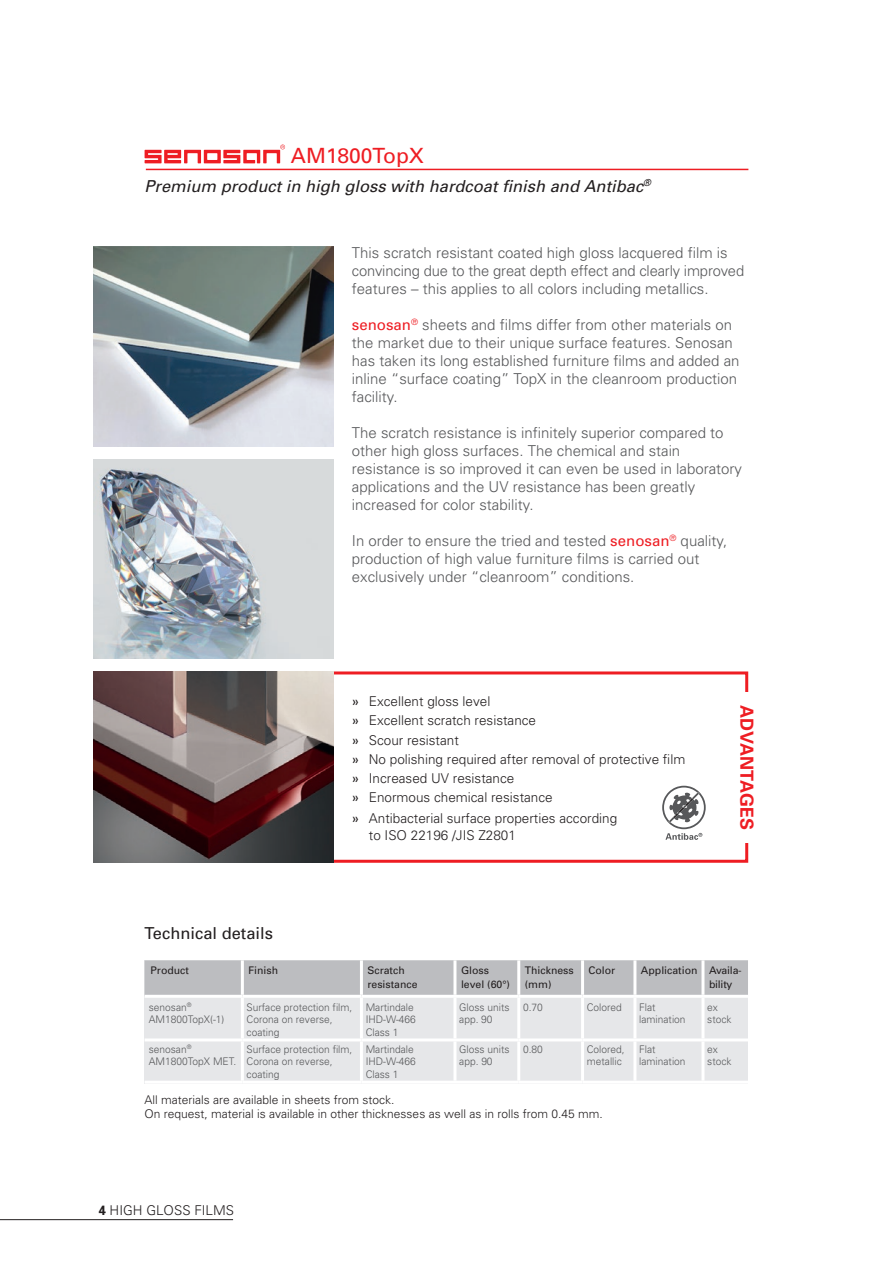
<style>
.page{position:relative;width:893px;height:1263px;background:#fff}
.page>*{position:absolute;margin:0;border:0;box-sizing:border-box;transform-origin:0 0}
.t1{font:21px "Univers";color:#ee1d23}
.t2{font:700 18px "Univers";color:#ee1d23}
.t3{font:italic 16.5px "Univers";color:#231f20}
.t4{font:16.5px "Univers";color:#231f20}
.t5{font:300 15px/18px "Univers";color:#57585a}
.t6{font:300 13.5px/19.2px "Univers";color:#231f20}
.t7{font:300 12px/14.4px "Univers";color:#231f20}
.t8{font:300 10.5px/12.6px "Univers";color:#57585a}
.t9{font:10.5px/13.5px "Univers";color:#231f20}
.s1{font-weight:400;color:#ee1d23}
.s2{font-weight:400}
.s3{font-weight:700}
</style>
<div class="page">
<svg style="left:324px;top:671px;width:425px;height:192px"></svg>
<img style="left:94px;top:672px;width:239px;height:191px">
<img style="left:94px;top:247px;width:239px;height:199px">
<img style="left:94px;top:459px;width:239px;height:200px">
<svg style="left:662px;top:786px;width:44px;height:54px"></svg>
<hr style="left:146px;top:169px;width:602px;height:1px;background:#ee1d23">
<svg style="left:145px;top:145px;width:140px;height:18px"></svg>
<div style="left:145px;top:960px;width:603px;height:124px;background:#e6e7e9"></div>
<div style="left:145px;top:960px;width:603px;height:35px;background:#bcbdc0"></div>
<hr style="left:241px;top:960px;width:3px;height:35px;background:#fff">
<hr style="left:360px;top:960px;width:3px;height:35px;background:#fff">
<hr style="left:453px;top:960px;width:3px;height:35px;background:#fff">
<hr style="left:517px;top:960px;width:3px;height:35px;background:#fff">
<hr style="left:581px;top:960px;width:3px;height:35px;background:#fff">
<hr style="left:633px;top:960px;width:3px;height:35px;background:#fff">
<hr style="left:145px;top:995px;width:97px;height:3px;background:#fff">
<hr style="left:242px;top:995px;width:119px;height:3px;background:#fff">
<hr style="left:361px;top:995px;width:94px;height:3px;background:#fff">
<hr style="left:455px;top:995px;width:64px;height:3px;background:#fff">
<hr style="left:519px;top:995px;width:64px;height:3px;background:#fff">
<hr style="left:583px;top:995px;width:52px;height:3px;background:#fff">
<hr style="left:635px;top:995px;width:68px;height:3px;background:#fff">
<hr style="left:703px;top:995px;width:45px;height:3px;background:#fff">
<hr style="left:241px;top:998px;width:3px;height:40px;background:#fff">
<hr style="left:360px;top:998px;width:3px;height:40px;background:#fff">
<hr style="left:453px;top:998px;width:3px;height:40px;background:#fff">
<hr style="left:517px;top:998px;width:3px;height:40px;background:#fff">
<hr style="left:581px;top:998px;width:3px;height:40px;background:#fff">
<hr style="left:633px;top:998px;width:3px;height:40px;background:#fff">
<hr style="left:145px;top:1038px;width:97px;height:3px;background:#fff">
<hr style="left:242px;top:1038px;width:119px;height:3px;background:#fff">
<hr style="left:241px;top:1041px;width:3px;height:40px;background:#fff">
<hr style="left:361px;top:1038px;width:94px;height:3px;background:#fff">
<hr style="left:360px;top:1041px;width:3px;height:40px;background:#fff">
<hr style="left:455px;top:1038px;width:64px;height:3px;background:#fff">
<hr style="left:453px;top:1041px;width:3px;height:40px;background:#fff">
<hr style="left:519px;top:1038px;width:64px;height:3px;background:#fff">
<hr style="left:517px;top:1041px;width:3px;height:40px;background:#fff">
<hr style="left:583px;top:1038px;width:52px;height:3px;background:#fff">
<hr style="left:581px;top:1041px;width:3px;height:40px;background:#fff">
<hr style="left:635px;top:1038px;width:68px;height:3px;background:#fff">
<hr style="left:633px;top:1041px;width:3px;height:40px;background:#fff">
<hr style="left:703px;top:1038px;width:45px;height:3px;background:#fff">
<hr style="left:145px;top:1081px;width:97px;height:3px;background:#fff">
<hr style="left:242px;top:1081px;width:119px;height:3px;background:#fff">
<hr style="left:361px;top:1081px;width:94px;height:3px;background:#fff">
<hr style="left:455px;top:1081px;width:64px;height:3px;background:#fff">
<hr style="left:519px;top:1081px;width:64px;height:3px;background:#fff">
<hr style="left:583px;top:1081px;width:52px;height:3px;background:#fff">
<hr style="left:635px;top:1081px;width:68px;height:3px;background:#fff">
<hr style="left:703px;top:1081px;width:45px;height:3px;background:#fff">
<hr style="left:701px;top:960px;width:3px;height:35px;background:#fff">
<hr style="left:701px;top:998px;width:3px;height:40px;background:#fff">
<hr style="left:701px;top:1041px;width:3px;height:40px;background:#fff">
<hr style="left:0;top:1219px;width:233px;height:1px;background:#231f20">
<div style="left:740px;top:692px;width:13px;height:151px;background:#fff"></div>
<h1 class="t1" style="left:291px;top:144px;width:135px">AM1800TopX</h1>
<p class="t3" style="left:145px;top:176px;width:508px">Premium product in high gloss with hardcoat finish and Antibac<sup>®</sup></p>
<p class="t5" style="left:352px;top:243px;width:394px">This scratch resistant coated high gloss lacquered film is convincing due to the great depth effect and clearly improved features – this applies to all colors including metallics.</p>
<p class="t5" style="left:352px;top:315px;width:389px"><span class="s1">senosan</span><sup>®</sup> sheets and films differ from other materials on the market due to their unique surface features. Senosan has taken its long established furniture films and added an inline “surface coating” TopX in the cleanroom production facility.</p>
<p class="t5" style="left:352px;top:423px;width:392px">The scratch resistance is infinitely superior compared to other high gloss surfaces. The chemical and stain resistance is so improved it can even be used in laboratory applications and the UV resistance has been greatly increased for color stability.</p>
<p class="t5" style="left:352px;top:531px;width:377px">In order to ensure the tried and tested <span class="s1">senosan</span><sup>®</sup> quality, production of high value furniture films is carried out exclusively under “cleanroom” conditions.</p>
<p class="t6" style="left:352px;top:691px;width:335px"><span class="s2">»</span> Excellent gloss level<br><span class="s2">»</span> Excellent scratch resistance<br><span class="s2">»</span> Scour resistant<br><span class="s2">»</span> No polishing required after removal of protective film <span class="s2">»</span> Increased UV resistance<br><span class="s2">»</span> Enormous chemical resistance</p>
<p class="t6" style="left:369px;top:810px;width:250px;line-height:16.5px;text-indent:-17px"><span class="s2">»</span> Antibacterial surface properties according to ISO 22196 /JIS Z2801</p>
<p class="t2" style="left:758px;top:705px;width:127px;rotate:90deg">ADVANTAGES</p>
<p class="t4" style="left:145px;top:924px;width:130px">Technical details</p>
<p class="t9" style="left:151px;top:964px;width:40px">Product</p>
<p class="t9" style="left:248px;top:964px;width:31px">Finish</p>
<p class="t9" style="left:367px;top:964px;width:52px">Scratch resistance</p>
<p class="t9" style="left:461px;top:964px;width:51px">Gloss level (60°)</p>
<p class="t9" style="left:525px;top:964px;width:51px">Thickness (mm)</p>
<p class="t9" style="left:589px;top:964px;width:28px">Color</p>
<p class="t9" style="left:709px;top:964px;width:34px;text-indent:-68px">Application Availa&shy;bility</p>
<p class="t8" style="left:149px;top:1000px;width:77px">senosan<sup>®<br></sup>AM1800TopX(-1)</p>
<p class="t8" style="left:247px;top:1000px;width:107px">Surface protection film,<br>Corona on reverse, coating</p>
<p class="t8" style="left:366px;top:1000px;width:52px">Martindale<br>IHD-W-466<br>Class 1</p>
<p class="t8" style="left:459px;top:1000px;width:52px">Gloss units app. 90</p>
<p class="t8" style="left:523px;top:1000px;width:21px">0.70</p>
<p class="t8" style="left:587px;top:1000px;width:37px">Colored</p>
<p class="t8" style="left:639px;top:1000px;width:48px">Flat lamination</p>
<p class="t8" style="left:707px;top:1000px;width:26px">ex stock</p>
<p class="t8" style="left:149px;top:1042px;width:89px">senosan<sup>®<br></sup>AM1800TopX MET.</p>
<p class="t8" style="left:247px;top:1042px;width:107px">Surface protection film,<br>Corona on reverse, coating</p>
<p class="t8" style="left:366px;top:1042px;width:52px">Martindale<br>IHD-W-466<br>Class 1</p>
<p class="t8" style="left:459px;top:1042px;width:52px">Gloss units app. 90</p>
<p class="t8" style="left:523px;top:1042px;width:21px">0.80</p>
<p class="t8" style="left:587px;top:1042px;width:39px">Colored, metallic</p>
<p class="t8" style="left:639px;top:1042px;width:48px">Flat lamination</p>
<p class="t8" style="left:707px;top:1042px;width:26px">ex stock</p>
<p class="t7" style="left:145px;top:1092px;width:460px">All materials are available in sheets from stock.<br>On request, material is available in other thicknesses as well as in rolls from 0.45 mm.</p>
<p class="t6" style="left:98px;top:1200px;width:137px"><span class="s3">4</span> HIGH GLOSS FILMS</p>
</div>
